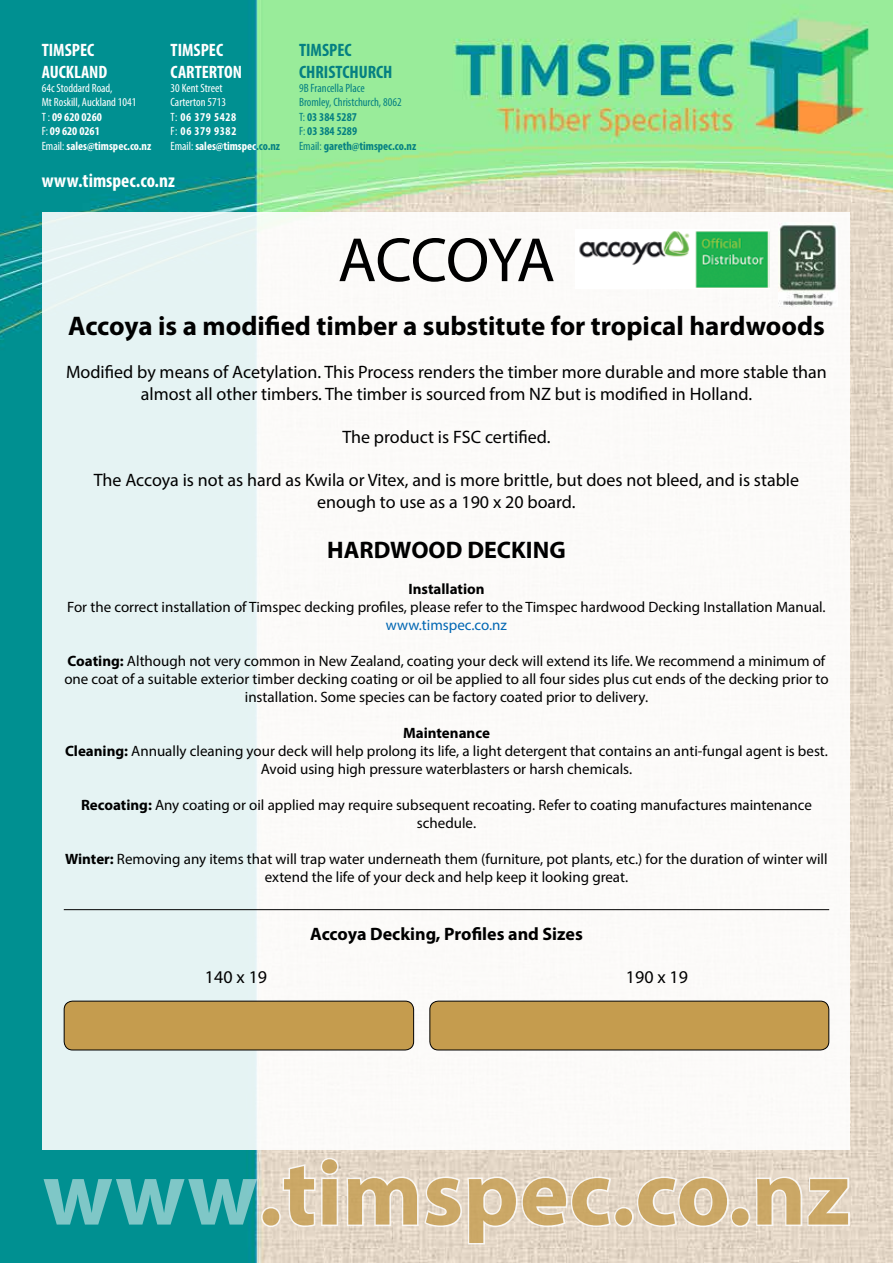
<style>
.page{position:relative;width:893px;height:1263px;background:#fff}
.page>*{position:absolute;margin:0;border:0;box-sizing:border-box;transform-origin:0 0}
.t1{font:700 93px "Myriad Pro";letter-spacing:.005em;color:#c59c4e}
.t2{font:63px "Myriad Pro";letter-spacing:-.02em;color:#000}
.t3{font:700 27px "Myriad Pro";color:#000}
.t4{font:700 24px "Myriad Pro";color:#000}
.t5{font:700 condensed 19.5px "Myriad Pro";color:#fff}
.t6{font:18px/21.6px "Myriad Pro";color:#000;text-align:center}
.t7{font:700 condensed 18px/21.6px "Myriad Pro";color:#fff}
.t8{font:700 18px "Myriad Pro";color:#000}
.t9{font:700 condensed 18px/21.6px "Myriad Pro";color:#058082}
.t10{font:15px/18px "Myriad Pro";color:#000;text-align:center}
.t11{font:15px "Myriad Pro";color:#0066b3}
.t12{font:700 15px "Myriad Pro";color:#000}
.t13{font:condensed 12px/14.4px "Myriad Pro";color:#fff}
.t14{font:condensed 12px/14.4px "Myriad Pro";color:#058082}
.s1{font-weight:700}
.s2{font-weight:700;color:#058082}
.s3{color:#fff}
</style>
<div class="page">
<img style="left:0;top:0;width:893px;height:1263px">
<div style="left:261px;top:1207px;width:20px;height:20px;border:3px solid #fff;border-radius:50%"></div>
<svg style="left:281px;top:1156px;width:332px;height:90px;background:#e6dbcd"></svg>
<div style="left:614px;top:1207px;width:20px;height:20px;border:3px solid #fff;border-radius:50%"></div>
<svg style="left:635px;top:1175px;width:95px;height:53px"></svg>
<div style="left:731px;top:1207px;width:19px;height:20px;border:3px solid #fff;border-radius:50%"></div>
<svg style="left:754px;top:1175px;width:97px;height:52px"></svg>
<div style="left:43px;top:213px;width:807px;height:937px;background:linear-gradient(to right,#e9f4f4,#fffdfa)"></div>
<hr style="left:64px;top:909px;width:765px;height:1px;background:#000">
<div style="left:64px;top:1001px;width:350px;height:49px;background:#c59c4e;border-radius:9px"></div>
<div style="left:64px;top:1001px;width:350px;height:49px;border:1px solid #000;border-radius:9px"></div>
<div style="left:430px;top:1001px;width:399px;height:49px;background:#c59c4e;border-radius:9px"></div>
<div style="left:429px;top:1001px;width:400px;height:49px;border:1px solid #000;border-radius:9px"></div>
<img style="left:576px;top:229px;width:194px;height:60px">
<img style="left:779px;top:222px;width:59px;height:84px">
<p class="t7" style="left:42px;top:39px;width:67px">TIMSPEC<br>AUCKLAND</p>
<p class="t13" style="left:42px;top:81px;width:111px">64c Stoddard Road,<br>Mt Roskill, Auckland 1041<br>T : <span class="s1">09 620 0260<br></span>F: <span class="s1">09 620 0261<br></span>Email: <span class="s1">sales@timspec.co.nz</span></p>
<h3 class="t5" style="left:42px;top:169px;width:135px">www.timspec.co.nz</h3>
<p class="t7" style="left:171px;top:39px;width:73px">TIMSPEC<br>CARTERTON</p>
<p class="t13" style="left:171px;top:81px;width:111px">30 Kent Street<br>Carterton 5713<br>T: <span class="s1">06 379 5428<br></span>F: <span class="s1">06 379 9382<br></span>Email: <span class="s1">sales@timspec</span><span class="s2">.co.nz</span></p>
<p class="t9" style="left:299px;top:39px;width:95px">TIMSPEC<br>CHRISTCHURCH</p>
<p class="t14" style="left:299px;top:81px;width:119px">9B Francella Place<br>Bromley, Christchurch, 8062<br>T: <span class="s1">03 384 5287<br></span>F: <span class="s1">03 384 5289<br></span>Email: <span class="s1">gareth@timspec.co.nz</span></p>
<h2 class="t2" style="left:338px;top:221px;width:219px">ACCOYA</h2>
<h3 class="t3" style="left:68px;top:308px;width:758px">Accoya is a modified timber a substitute for tropical hardwoods</h3>
<p class="t6" style="left:66px;top:361px;width:762px">Modified by means of Acetylation. This Process renders the timber more durable and more stable than almost all other timbers. The timber is sourced from NZ but is modified in Holland.</p>
<p class="t6" style="left:342px;top:426px;width:210px">The product is FSC certified.</p>
<p class="t6" style="left:94px;top:469px;width:707px">The Accoya is not as hard as Kwila or Vitex, and is more brittle, but does not bleed, and is stable enough to use as a 190 x 20 board.</p>
<h3 class="t4" style="left:327px;top:535px;width:240px">HARDWOOD DECKING</h3>
<p class="t12" style="left:408px;top:579px;width:78px">Installation</p>
<p class="t10" style="left:67px;top:598px;width:760px">For the correct installation of Timspec decking profiles, please refer to the Timspec hardwood Decking Installation Manual.</p>
<p class="t11" style="left:386px;top:616px;width:123px">www.timspec.co.nz</p>
<p class="t10" style="left:64px;top:652px;width:766px"><span class="s1">Coating:</span> Although not very common in New Zealand, coating your deck will extend its life. We recommend a minimum of one coat of a suitable exterior timber decking coating or oil be applied to all four sides plus cut ends of the decking prior to installation. Some species can be factory coated prior to delivery.</p>
<p class="t10" style="left:65px;top:724px;width:764px"><span class="s1">Maintenance<br>Cleaning:</span> Annually cleaning your deck will help prolong its life, a light detergent that contains an anti-fungal agent is best.<br>Avoid using high pressure waterblasters or harsh chemicals.</p>
<p class="t10" style="left:81px;top:796px;width:732px"><span class="s1">Recoating:</span> Any coating or oil applied may require subsequent recoating. Refer to coating manufactures maintenance schedule.</p>
<p class="t10" style="left:65px;top:850px;width:764px"><span class="s1">Winter:</span> Removing any items that will trap water underneath them (furniture, pot plants, etc.) for the duration of winter will extend the life of your deck and help keep it looking great.</p>
<p class="t8" style="left:310px;top:922px;width:274px">Accoya Decking, Profiles and Sizes</p>
<p class="t6" style="left:205px;top:966px;width:64px">140 x 19</p>
<p class="t6" style="left:626px;top:966px;width:64px">190 x 19</p>
<h1 class="t1" style="left:43px;top:1132px;width:809px"><span class="s3">www</span>.timspec.co.nz</h1>
</div>
